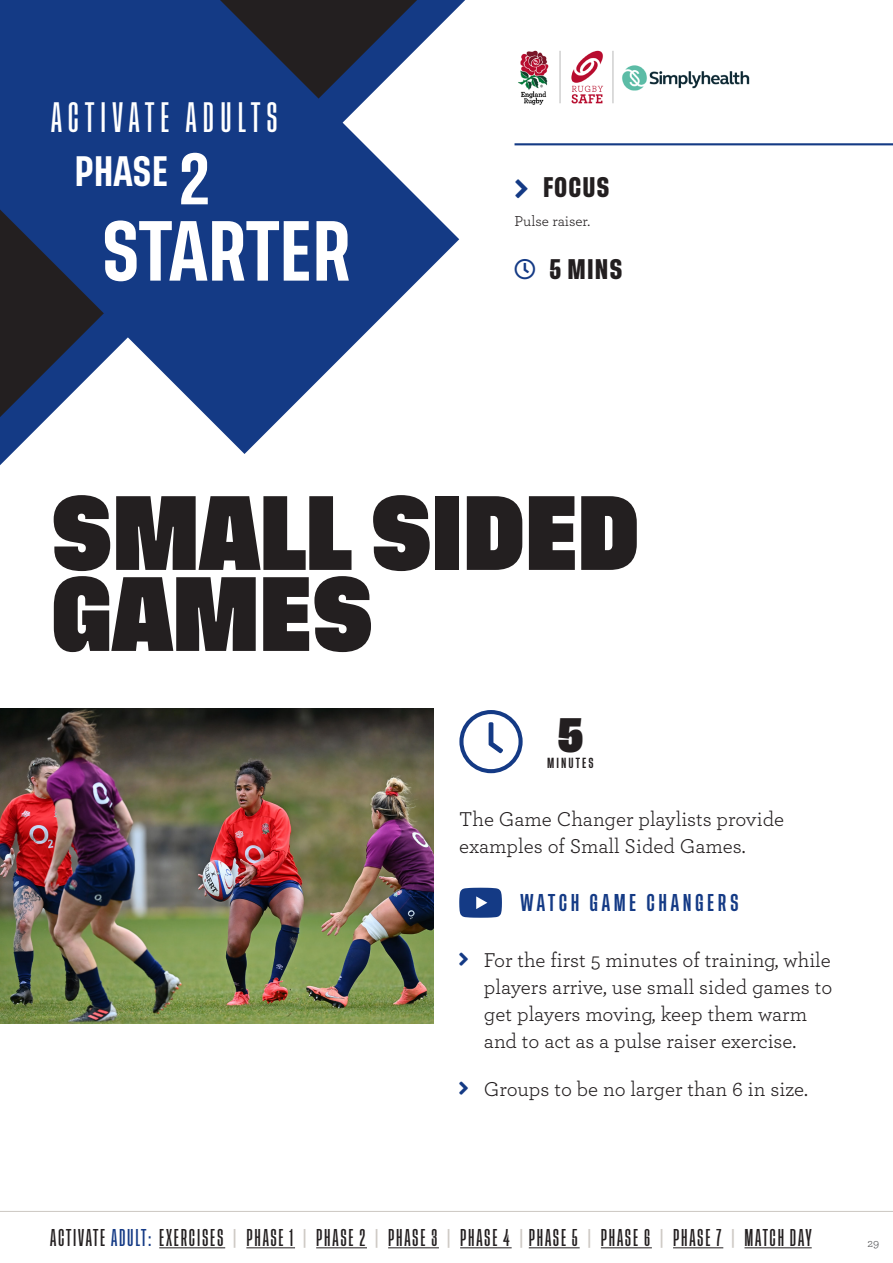
<style>
.page{position:relative;width:893px;height:1263px;background:#fff}
.page>*{position:absolute;margin:0;border:0;box-sizing:border-box;transform-origin:0 0}
.t1{font:700 78px/81px "Tusker Grotesk 7700";color:#231f20}
.t2{font:500 63px "Tusker Grotesk 6500";letter-spacing:-.005em;color:#fff}
.t3{font:700 35.85px "Tusker Grotesk 7700";color:#231f20}
.t4{font:500 31.5px "Tusker Grotesk 3500";letter-spacing:.2em;color:#fff}
.t5{font:500 31.5px "Tusker Grotesk 6500";color:#fff}
.t6{font:21px/27px "Archer";color:#231f20}
.t7{font:600 21px "Tusker Grotesk 6600";letter-spacing:.05em;color:#231f20}
.t8{font:500 18px "Tusker Grotesk 3500";letter-spacing:.1em;color:#231f20}
.t9{font:500 18px "Tusker Grotesk 4500";letter-spacing:.2em;color:#143a85}
.t10{font:15px "Archer";color:#231f20}
.t11{font:12px "Archer";color:#57585a}
.t12{font:500 10.8px "Tusker Grotesk 4500";letter-spacing:.19em;color:#231f20}
.s1{font-size:54px}
.s2{color:#143a85}
.s3{color:#cecac5}
</style>
<div class="page">
<hr style="left:0;top:1211px;width:893px;height:1px;background:#cecac5">
<hr style="left:159px;top:1247px;width:66px;height:1px;background:#231f20">
<hr style="left:246px;top:1247px;width:49px;height:1px;background:#231f20">
<hr style="left:316px;top:1247px;width:51px;height:1px;background:#231f20">
<hr style="left:388px;top:1247px;width:51px;height:1px;background:#231f20">
<hr style="left:460px;top:1247px;width:52px;height:1px;background:#231f20">
<hr style="left:529px;top:1247px;width:51px;height:1px;background:#231f20">
<hr style="left:601px;top:1247px;width:51px;height:1px;background:#231f20">
<hr style="left:673px;top:1247px;width:50px;height:1px;background:#231f20">
<hr style="left:744px;top:1247px;width:68px;height:1px;background:#231f20">
<svg style="left:0;top:0;width:459px;height:454px;fill:#143a85"></svg>
<img style="left:518px;top:50px;width:232px;height:55px">
<hr style="left:514px;top:143px;width:379px;height:2px;background:#143a85">
<img style="left:0;top:709px;width:434px;height:315px">
<svg style="left:459px;top:888px;width:43px;height:30px"></svg>
<p class="t4" style="left:51px;top:99px;width:228px">ACTIVATE ADULTS</p>
<p class="t5" style="left:74px;top:153px;width:137px">PHASE <span class="s1">2</span></p>
<p class="t2" style="left:101px;top:213px;width:252px">STARTER</p>
<p class="t7" style="left:543px;top:174px;width:68px">FOCUS</p>
<p class="t10" style="left:514px;top:211px;width:77px">Pulse raiser.</p>
<p class="t7" style="left:549px;top:256px;width:75px">5 MINS</p>
<p class="t1" style="left:51px;top:497px;width:590px">SMALL SIDED<br>GAMES</p>
<p class="t3" style="left:557px;top:713px;width:28px">5</p>
<p class="t12" style="left:547px;top:757px;width:48px">MINUTES</p>
<p class="t6" style="left:459px;top:804px;width:326px">The Game Changer playlists provide examples of Small Sided Games.</p>
<p class="t9" style="left:521px;top:892px;width:220px">WATCH GAME CHANGERS</p>
<p class="t6" style="left:484px;top:945px;width:350px">For the first 5 minutes of training, while players arrive, use small sided games to get players moving, keep them warm and to act as a pulse raiser exercise.</p>
<p class="t6" style="left:484px;top:1074px;width:325px">Groups to be no larger than 6 in size.</p>
<p class="t8" style="left:50px;top:1227px;width:763px">ACTIVATE <span class="s2">ADULT:</span> EXERCISES <span class="s3">|</span> PHASE 1 <span class="s3">|</span> PHASE 2 <span class="s3">|</span> PHASE 3 <span class="s3">|</span> PHASE 4 <span class="s3">|</span> PHASE 5 <span class="s3">|</span> PHASE 6 <span class="s3">|</span> PHASE 7 <span class="s3">|</span> MATCH DAY</p>
<p class="t11" style="left:867px;top:1235px;width:13px">29</p>
</div>
